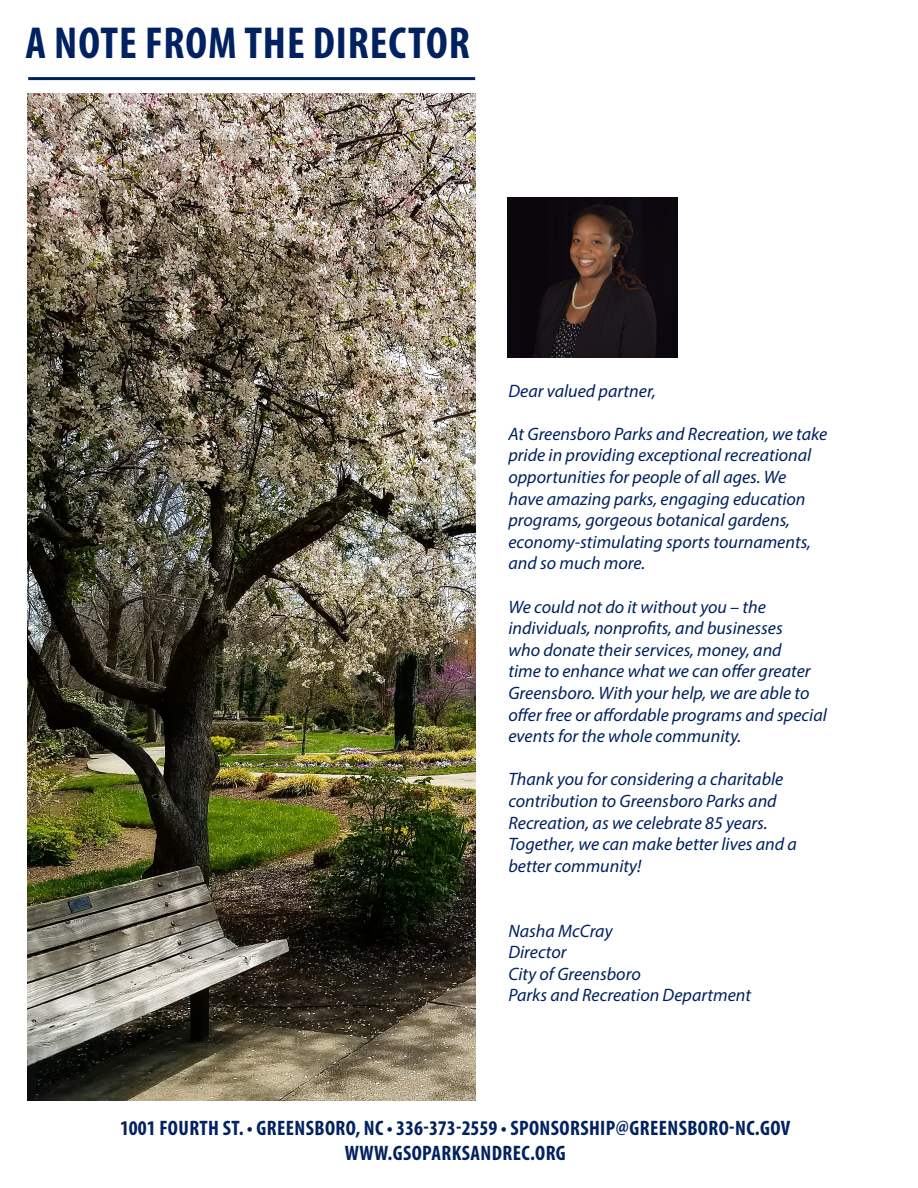
<style>
.page{position:relative;width:918px;height:1188px;background:#fff}
.page>*{position:absolute;margin:0;border:0;box-sizing:border-box;transform-origin:0 0}
.t1{font:700 condensed 45px "Myriad Pro";letter-spacing:.02em;color:#012160}
.t2{font:700 condensed 21px "Myriad Pro";letter-spacing:.02em;color:#012160}
.t3{font:italic 18px/21.6px "Myriad Pro";color:#012160}
</style>
<div class="page">
<hr style="left:28px;top:77px;width:447px;height:3px;background:#012160">
<img style="left:508px;top:197px;width:169px;height:160px">
<img style="left:28px;top:93px;width:447px;height:1008px">
<p class="t1" style="left:26px;top:15px;width:446px">A NOTE FROM THE DIRECTOR</p>
<p class="t3" style="left:508px;top:379px;width:149px">Dear valued partner,</p>
<p class="t3" style="left:508px;top:423px;width:320px">At Greensboro Parks and Recreation, we take pride in providing exceptional recreational opportunities for people of all ages. We<br>have amazing parks, engaging education programs, gorgeous botanical gardens, economy-stimulating sports tournaments, and so much more.</p>
<p class="t3" style="left:508px;top:595px;width:320px">We could not do it without you – the individuals, nonprofits, and businesses<br>who donate their services, money, and<br>time to enhance what we can offer greater Greensboro. With your help, we are able to offer free or affordable programs and special events for the whole community.</p>
<p class="t3" style="left:508px;top:768px;width:290px">Thank you for considering a charitable contribution to Greensboro Parks and Recreation, as we celebrate 85 years.<br>Together, we can make better lives and a better community!</p>
<p class="t3" style="left:508px;top:919px;width:106px">Nasha McCray</p>
<p class="t3" style="left:508px;top:941px;width:60px">Director</p>
<p class="t3" style="left:508px;top:963px;width:134px">City of Greensboro</p>
<p class="t3" style="left:508px;top:984px;width:244px">Parks and Recreation Department</p>
<p class="t2" style="left:120px;top:1115px;width:672px">1001 FOURTH ST. • GREENSBORO, NC • 336-373-2559 • SPONSORSHIP@GREENSBORO-NC.GOV</p>
<p class="t2" style="left:345px;top:1140px;width:223px">WWW.GSOPARKSANDREC.ORG</p>
</div>
